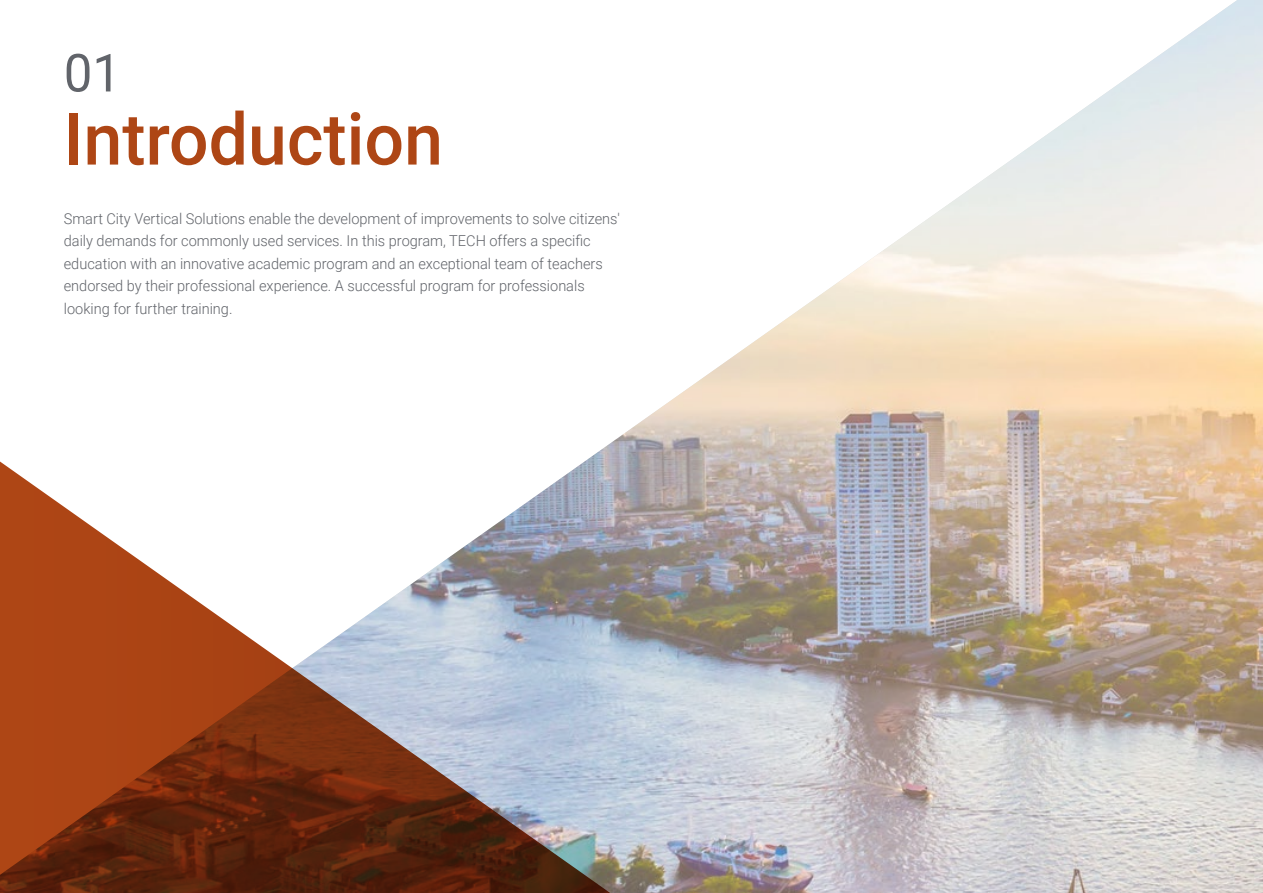
<style>
.page{position:relative;width:1263px;height:893px;background:#fff}
.page>*{position:absolute;margin:0;border:0;box-sizing:border-box;transform-origin:0 0}
.Portadilla{font:500 72px "Roboto";color:#ae4615}
.t1{font:52.5px "Roboto";color:#61646a}
.Texto_plano{font:300 15px/22.5px "Roboto";color:#61646a}
</style>
<div class="page">
<img style="left:607px;top:0;width:656px;height:893px">
<svg style="left:0;top:446px;width:640px;height:447px"></svg>
<p class="t1" style="left:64px;top:36px;width:59px">01</p>
<p class="Portadilla" style="left:64px;top:89px;width:381px">Introduction</p>
<p class="Texto_plano" style="left:64px;top:207px;width:558px">Smart City Vertical Solutions enable the development of improvements to solve citizens' daily demands for commonly used services. In this program, TECH offers a specific education with an innovative academic program and an exceptional team of teachers endorsed by their professional experience. A successful program for professionals looking for further training.</p>
</div>
